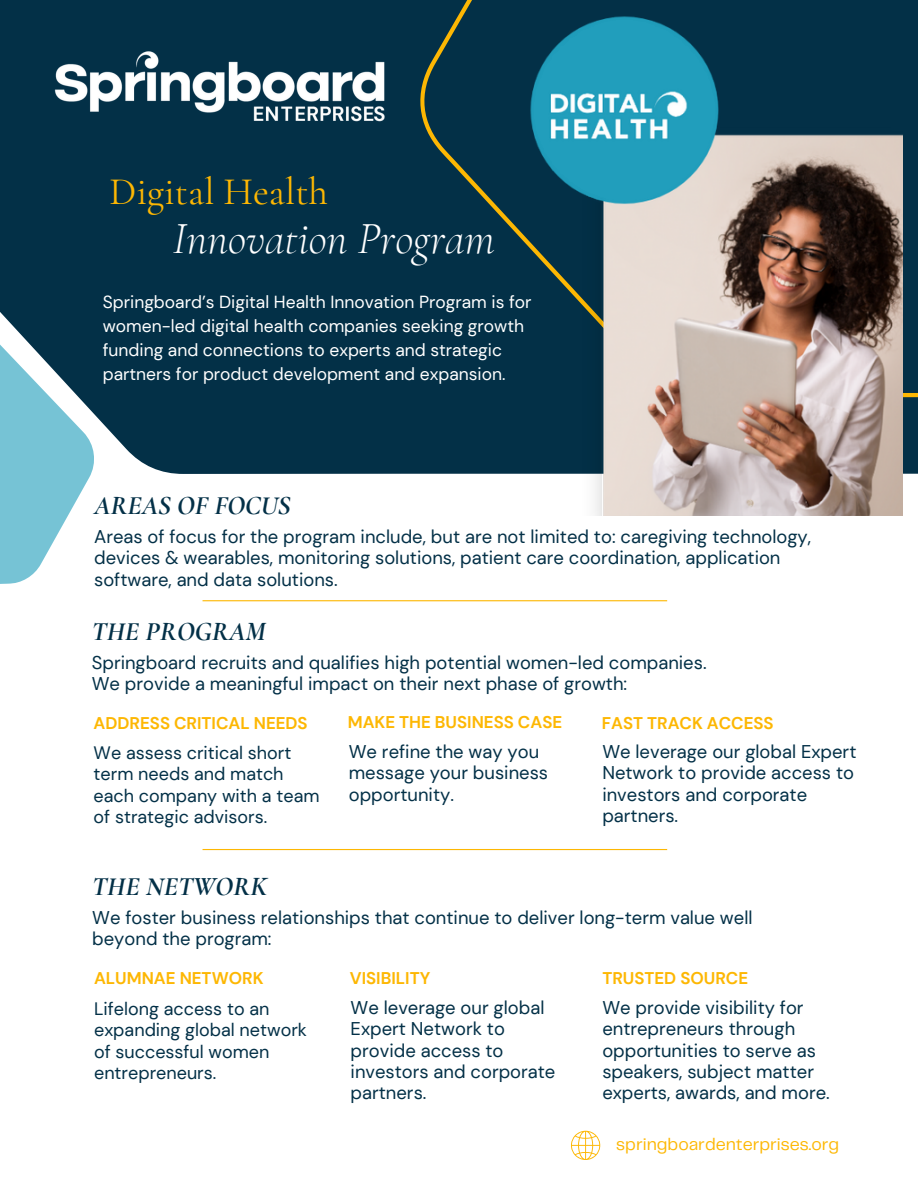
<style>
.page{position:relative;width:918px;height:1188px;background:#fff}
.page>*{position:absolute;margin:0;border:0;box-sizing:border-box;transform-origin:0 0}
.t1{font:italic 300 45px "Cormorant Garamond";color:#fff}
.t2{font:39px "Cormorant Garamond";color:#fdb703}
.t3{font:italic 700 27px "Cormorant Garamond";color:#033047}
.t4{font:18.45px/21.3px "DM Sans";color:#033047}
.t5{font:18px/21.3px "DM Sans";color:#033047}
.t6{font:17.4px/23.9px "DM Sans";color:#fff}
.t7{font:17.4px "Telegraf";color:#fdb703}
.t8{font:700 16.95px "DM Sans";color:#fdb703}
</style>
<div class="page">
<div style="left:0;top:0;width:918px;height:474px;background:#033047"></div>
<div style="left:419px;top:0;width:499px;height:397px;background:#033047"></div>
<svg style="left:0;top:302px;width:96px;height:282px"></svg>
<img style="left:41px;top:33px;width:371px;height:105px">
<svg style="left:571px;top:1131px;width:29px;height:29px"></svg>
<hr style="left:203px;top:600px;width:464px;height:1px;background:#fdb703">
<hr style="left:203px;top:849px;width:464px;height:1px;background:#fdb703">
<img style="left:526px;top:11px;width:377px;height:504px">
<h2 class="t2" style="left:109px;top:168px;width:220px">Digital Health</h2>
<h1 class="t1" style="left:173px;top:211px;width:323px">Innovation Program</h1>
<p class="t6" style="left:103px;top:290px;width:430px">Springboard’s Digital Health Innovation Program is for women-led digital health companies seeking growth funding and connections to experts and strategic partners for product development and expansion.</p>
<h3 class="t3" style="left:94px;top:490px;width:198px">AREAS OF FOCUS</h3>
<p class="t4" style="left:94px;top:526px;width:719px">Areas of focus for the program include, but are not limited to: caregiving technology, devices &amp; wearables, monitoring solutions, patient care coordination, application software, and data solutions.</p>
<h3 class="t3" style="left:92px;top:615px;width:175px">THE PROGRAM</h3>
<p class="t4" style="left:92px;top:652px;width:616px">Springboard recruits and qualifies high potential women-led companies.<br>We provide a meaningful impact on their next phase of growth:</p>
<p class="t8" style="left:348px;top:711px;width:216px">MAKE THE BUSINESS CASE</p>
<p class="t4" style="left:349px;top:741px;width:201px">We refine the way you message your business opportunity.</p>
<p class="t8" style="left:94px;top:712px;width:216px">ADDRESS CRITICAL NEEDS</p>
<p class="t8" style="left:602px;top:712px;width:173px">FAST TRACK ACCESS</p>
<p class="t4" style="left:602px;top:741px;width:256px">We leverage our global Expert<br>Network to provide access to investors and corporate partners.</p>
<p class="t5" style="left:94px;top:742px;width:227px">We assess critical short term needs and match each company with a team of strategic advisors.</p>
<h3 class="t3" style="left:92px;top:870px;width:176px">THE NETWORK</h3>
<p class="t4" style="left:92px;top:907px;width:662px">We foster business relationships that continue to deliver long-term value well beyond the program:</p>
<p class="t8" style="left:94px;top:967px;width:171px">ALUMNAE NETWORK</p>
<p class="t8" style="left:602px;top:967px;width:147px">TRUSTED SOURCE</p>
<p class="t4" style="left:351px;top:997px;width:206px">We leverage our global<br>Expert Network to provide access to investors and corporate partners.</p>
<p class="t8" style="left:350px;top:967px;width:82px">VISIBILITY</p>
<p class="t4" style="left:602px;top:997px;width:229px">We provide visibility for entrepreneurs through opportunities to serve as speakers, subject matter experts, awards, and more.</p>
<p class="t5" style="left:94px;top:998px;width:214px">Lifelong access to an expanding global network of successful women entrepreneurs.</p>
<p class="t7" style="left:616px;top:1137px;width:224px">springboardenterprises.org</p>
</div>
